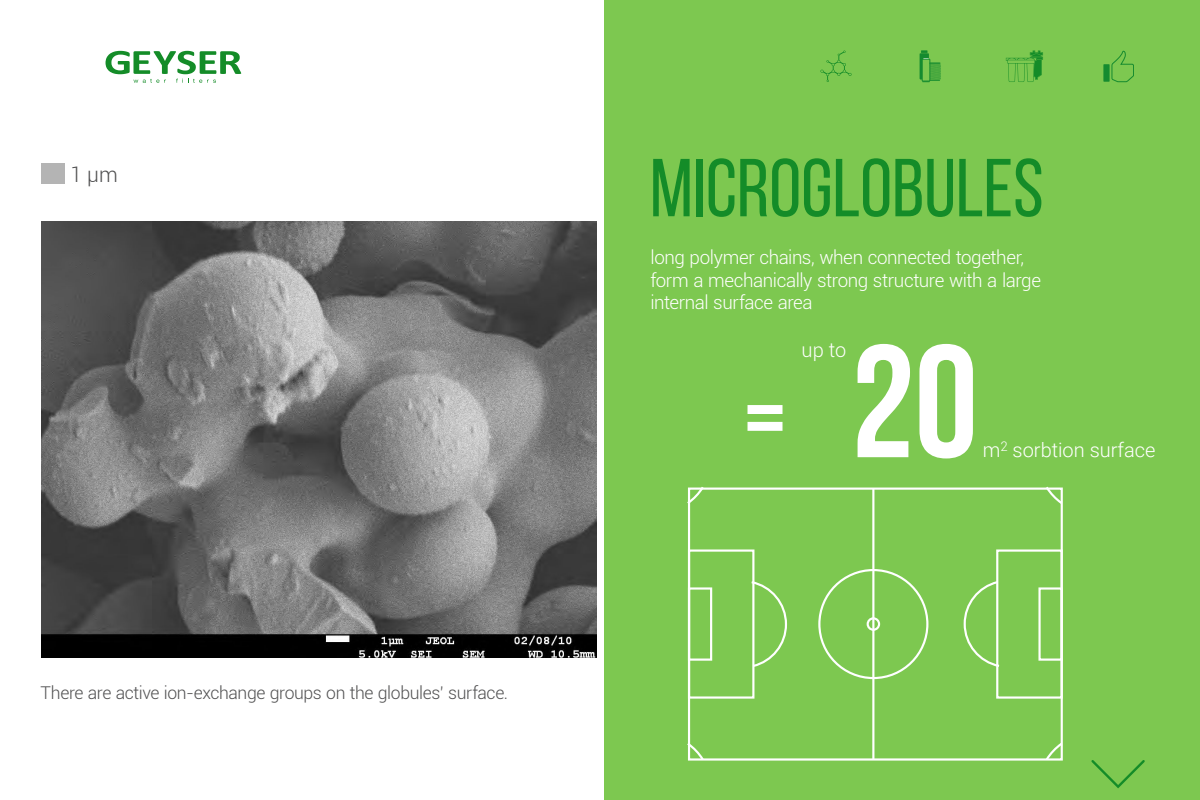
<style>
.page{position:relative;width:1200px;height:800px;background:#fff}
.page>*{position:absolute;margin:0;border:0;box-sizing:border-box;transform-origin:0 0}
.t1{font:700 160px "Bebas Neue";color:#fff}
.t2{font:82px "Bebas Neue";color:#148c28}
.t3{font:700 80px "Roboto";color:#fff}
.t4{font:300 21.2px "Roboto";color:#505051}
.t5{font:300 20px "Roboto";color:#fff}
.t6{font:300 18.8px/22.6px "Roboto";letter-spacing:-.02em;color:#fff}
.t7{font:300 17.6px "Roboto";letter-spacing:-.02em;color:#505051}
</style>
<div class="page">
<div style="left:605px;top:0;width:595px;height:800px;background:#7dc850"></div>
<img style="left:41px;top:221px;width:555px;height:436px">
<div style="left:41px;top:163px;width:24px;height:21px;background:#b4b4b4"></div>
<div style="left:688px;top:488px;width:375px;height:273px;border:2px solid #fff"></div>
<hr style="left:872px;top:489px;width:2px;height:271px;background:#fff">
<div style="left:818px;top:569px;width:110px;height:110px;border:2px solid #fff;border-radius:50%"></div>
<svg style="left:1044px;top:741px;width:19px;height:20px"></svg>
<svg style="left:754px;top:580px;width:33px;height:89px"></svg>
<div style="left:688px;top:549px;width:66px;height:150px;border:2px solid #fff"></div>
<div style="left:688px;top:587px;width:24px;height:74px;border:2px solid #fff"></div>
<svg style="left:963px;top:581px;width:37px;height:86px"></svg>
<div style="left:996px;top:549px;width:67px;height:150px;border:2px solid #fff"></div>
<div style="left:1038px;top:587px;width:25px;height:74px;border:2px solid #fff"></div>
<div style="left:867px;top:617px;width:13px;height:14px;border:2px solid #fff;border-radius:50%"></div>
<svg style="left:1044px;top:486px;width:19px;height:20px"></svg>
<svg style="left:687px;top:487px;width:19px;height:19px"></svg>
<svg style="left:687px;top:741px;width:19px;height:20px"></svg>
<svg style="left:820px;top:51px;width:32px;height:31px"></svg>
<svg style="left:1006px;top:51px;width:37px;height:31px"></svg>
<svg style="left:920px;top:51px;width:21px;height:32px"></svg>
<div style="left:922px;top:59px;width:8px;height:22px;border:1px solid #168b2f"></div>
<div style="left:1103px;top:64px;width:7px;height:18px;background:#158b2f"></div>
<svg style="left:1111px;top:51px;width:23px;height:31px"></svg>
<svg style="left:106px;top:51px;width:135px;height:32px"></svg>
<svg style="left:1091px;top:760px;width:54px;height:28px"></svg>
<p class="t4" style="left:70px;top:165px;width:49px">1 µm</p>
<p class="t7" style="left:41px;top:685px;width:469px">There are active ion-exchange groups on the globules’ surface.</p>
<h2 class="t2" style="left:650px;top:140px;width:395px">MICROGLOBULES</h2>
<p class="t6" style="left:651px;top:248px;width:392px">long polymer chains, when connected together, form a mechanically strong structure with a large internal surface area</p>
<h3 class="t3" style="left:742px;top:369px;width:48px">=</h3>
<p class="t5" style="left:802px;top:341px;width:46px">up to</p>
<h1 class="t1" style="left:851px;top:308px;width:128px">20</h1>
<p class="t5" style="left:983px;top:441px;width:174px">m<sup>2</sup> sorbtion surface</p>
</div>
